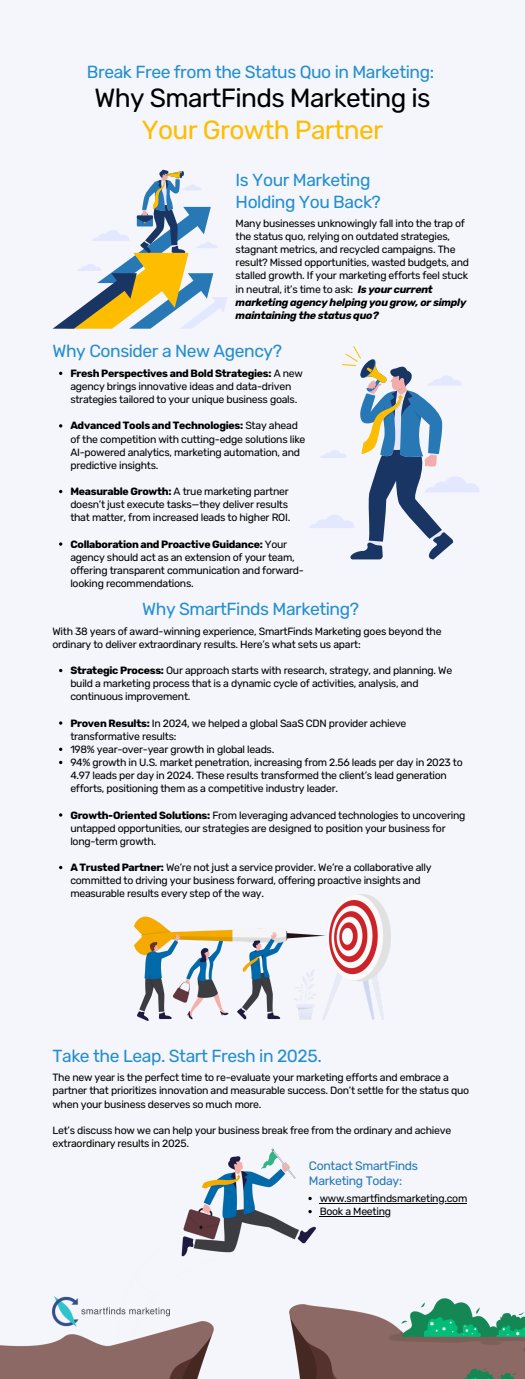
<style>
.page{position:relative;width:525px;height:1379px;background:#fff}
.page>*{position:absolute;margin:0;border:0;box-sizing:border-box;transform-origin:0 0}
.t1{font:26.25px/32.8px "Rubik";letter-spacing:-.025em;color:#000;text-align:center}
.t2{font:17.5px/21.7px "Rubik";letter-spacing:-.025em;color:#248ece}
.t3{font:12.25px/15px "Rubik";letter-spacing:-.025em;color:#2878b5}
.t4{font:10.5px/13.1px "Rubik";letter-spacing:-.025em;color:#000}
.s1{color:#ffbd00}
.s2{font-weight:700;font-style:italic}
.s3{font-weight:700}
</style>
<div class="page">
<div style="left:0;top:0;width:525px;height:1378px;background:#f4f6fc"></div>
<svg style="left:53px;top:170px;width:174px;height:158px"></svg>
<svg style="left:309px;top:346px;width:170px;height:213px"></svg>
<img style="left:135px;top:894px;width:256px;height:126px">
<img style="left:0;top:1153px;width:525px;height:225px">
<svg style="left:271px;top:1148px;width:25px;height:30px"></svg>
<svg style="left:308px;top:1196px;width:4px;height:3px"></svg>
<hr style="left:320px;top:1202px;width:147px;height:1px;background:#000">
<svg style="left:308px;top:1209px;width:4px;height:3px"></svg>
<hr style="left:320px;top:1215px;width:71px;height:1px;background:#000">
<img style="left:52px;top:1296px;width:117px;height:30px">
<p class="t2" style="left:87px;top:61px;width:349px">Break Free from the Status Quo in Marketing:</p>
<p class="t1" style="left:94px;top:81px;width:338px">Why SmartFinds Marketing is<br><span class="s1">Your Growth Partner</span></p>
<p class="t2" style="left:236px;top:169px;width:147px">Is Your Marketing<br>Holding You Back?</p>
<p class="t4" style="left:236px;top:217px;width:235px">Many businesses unknowingly fall into the trap of the status quo, relying on outdated strategies, stagnant metrics, and recycled campaigns. The result? Missed opportunities, wasted budgets, and stalled growth. If your marketing efforts feel stuck in neutral, it’s time to ask: <span class="s2">Is your current marketing agency helping you grow, or simply maintaining the status quo?</span></p>
<p class="t2" style="left:52px;top:340px;width:231px">Why Consider a New Agency?</p>
<h2 class="t4" style="left:70px;top:367px;width:234px"><span class="s3">Fresh Perspectives and Bold Strategies:</span> A new agency brings innovative ideas and data-driven strategies tailored to your unique business goals.</h2>
<p class="t4" style="left:70px;top:419px;width:237px"><span class="s3">Advanced Tools and Technologies:</span> Stay ahead of the competition with cutting-edge solutions like AI-powered analytics, marketing automation, and predictive insights.</p>
<p class="t4" style="left:70px;top:485px;width:222px"><span class="s3">Measurable Growth:</span> A true marketing partner doesn’t just execute tasks—they deliver results that matter, from increased leads to higher ROI.</p>
<p class="t4" style="left:70px;top:537px;width:235px"><span class="s3">Collaboration and Proactive Guidance:</span> Your agency should act as an extension of your team, offering transparent communication and forward&shy;looking recommendations.</p>
<p class="t2" style="left:142px;top:598px;width:218px">Why SmartFinds Marketing?</p>
<h2 class="t4" style="left:52px;top:624px;width:391px">With 38 years of award-winning experience, SmartFinds Marketing goes beyond the ordinary to deliver extraordinary results. Here’s what sets us apart:</h2>
<h1 class="t4" style="left:70px;top:664px;width:383px"><span class="s3">Strategic Process:</span> Our approach starts with research, strategy, and planning. We build a marketing process that is a dynamic cycle of activities, analysis, and continuous improvement.</h1>
<p class="t4" style="left:70px;top:716px;width:338px"><span class="s3">Proven Results:</span> In 2024, we helped a global SaaS CDN provider achieve transformative results:</p>
<h2 class="t4" style="left:70px;top:742px;width:206px">198% year-over-year growth in global leads.</h2>
<p class="t4" style="left:70px;top:755px;width:394px">94% growth in U.S. market penetration, increasing from 2.56 leads per day in 2023 to<br>4.97 leads per day in 2024. These results transformed the client’s lead generation efforts, positioning them as a competitive industry leader.</p>
<h2 class="t4" style="left:70px;top:808px;width:397px"><span class="s3">Growth-Oriented Solutions:</span> From leveraging advanced technologies to uncovering untapped opportunities, our strategies are designed to position your business for long-term growth.</h2>
<p class="t4" style="left:70px;top:860px;width:363px"><span class="s3">A Trusted Partner:</span> We’re not just a service provider. We’re a collaborative ally committed to driving your business forward, offering proactive insights and measurable results every step of the way.</p>
<p class="t2" style="left:52px;top:1044px;width:271px">Take the Leap. Start Fresh in 2025.</p>
<p class="t4" style="left:52px;top:1070px;width:418px">The new year is the perfect time to re-evaluate your marketing efforts and embrace a partner that prioritizes innovation and measurable success. Don’t settle for the status quo when your business deserves so much more.</p>
<p class="t4" style="left:52px;top:1123px;width:400px">Let’s discuss how we can help your business break free from the ordinary and achieve extraordinary results in 2025.</p>
<h2 class="t3" style="left:309px;top:1157px;width:111px">Contact SmartFinds<br>Marketing Today:</h2>
<p class="t4" style="left:320px;top:1191px;width:149px">www.smartfindsmarketing.com</p>
<p class="t4" style="left:320px;top:1204px;width:73px">Book a Meeting</p>
</div>
